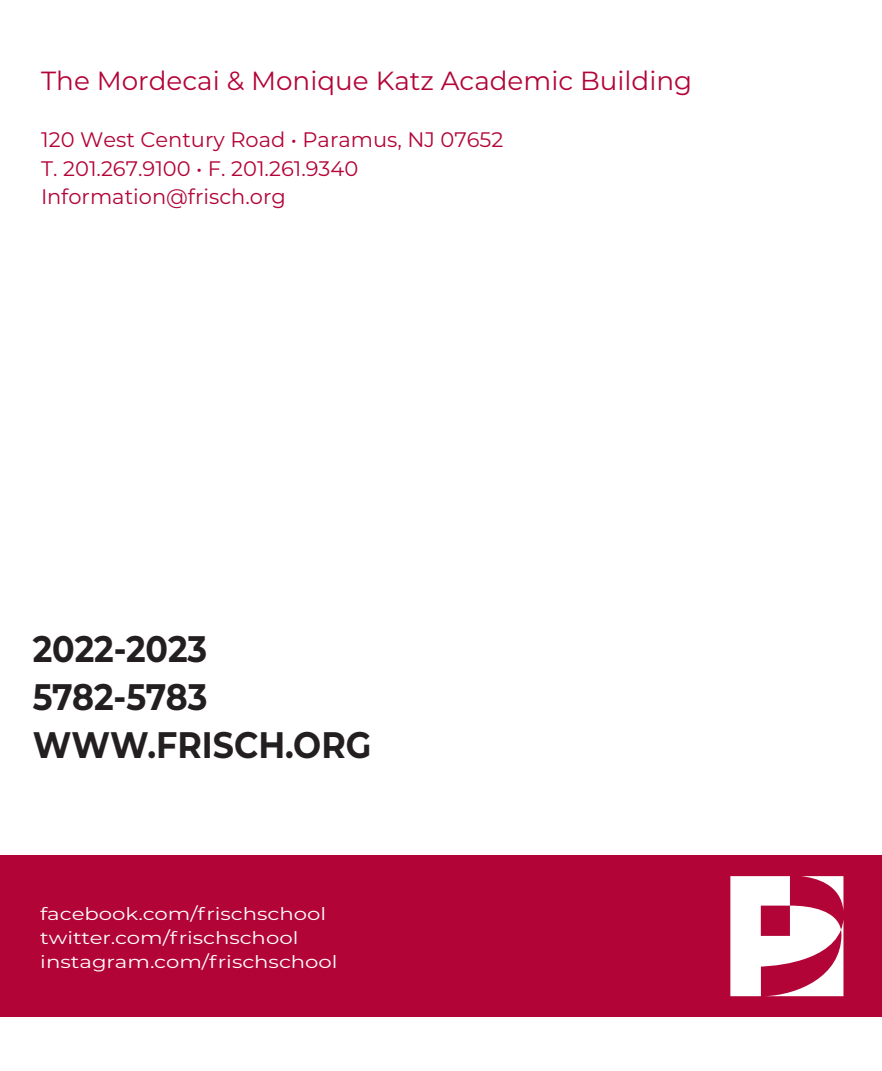
<style>
.page{position:relative;width:882px;height:1071px;background:#fff}
.page>*{position:absolute;margin:0;border:0;box-sizing:border-box;transform-origin:0 0}
.t1{font:700 36.93px "Montserrat";color:#231f20;scale:.9 1}
.t2{font:26.25px "Montserrat";color:#b30437}
.t3{font:21px "Montserrat";color:#b30437}
.t4{font:17.5px "Montserrat";color:#fff;scale:1.22 1}
</style>
<div class="page">
<div style="left:0;top:856px;width:882px;height:161px;background:#b30437"></div>
<svg style="left:730px;top:876px;width:113px;height:120px"></svg>
<p class="t2" style="left:41px;top:62px;width:653px">The Mordecai &amp; Monique Katz Academic Building</p>
<p class="t3" style="left:41px;top:125px;width:464px">120 West Century Road • Paramus, NJ 07652</p>
<p class="t3" style="left:41px;top:154px;width:319px">T. 201.267.9100 • F. 201.261.9340</p>
<p class="t3" style="left:41px;top:183px;width:246px">Information@frisch.org</p>
<p class="t1" style="left:33px;top:622px;width:195px">2022-2023</p>
<p class="t1" style="left:33px;top:670px;width:196px">5782-5783</p>
<p class="t1" style="left:33px;top:718px;width:378px">WWW.FRISCH.ORG</p>
<p class="t4" style="left:40px;top:902px;width:236px">facebook.com/frischschool</p>
<p class="t4" style="left:40px;top:926px;width:213px">twitter.com/frischschool</p>
<p class="t4" style="left:40px;top:949px;width:245px">instagram.com/frischschool</p>
</div>
